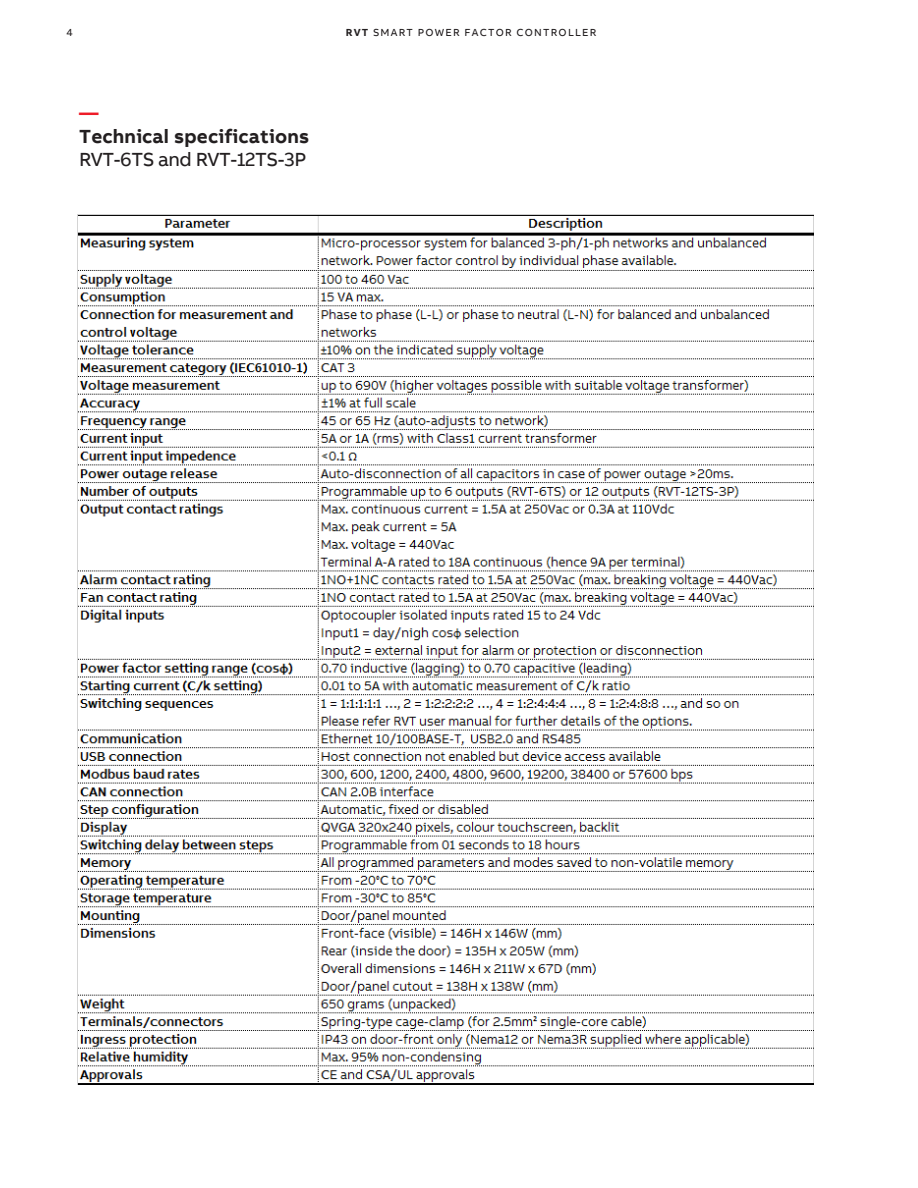
<style>
.page{position:relative;width:918px;height:1188px;background:#fff}
.page>*{position:absolute;margin:0;border:0;box-sizing:border-box;transform-origin:0 0}
.t1{font:700 19.5px "AB Bvoice";letter-spacing:.01em;color:#231f20}
.t2{font:19.5px "AB Bvoice";letter-spacing:-.025em;color:#231f20}
.t3{font:700 19.5px "AB Bvoice";color:#ee1c28}
.t4{font:10.5px "AB Bvoice";letter-spacing:.12em;color:#231f20}
.s1{font-weight:700}
</style>
<div class="page">
<img style="left:77px;top:214px;width:737px;height:871px">
<p class="t4" style="left:66px;top:26px;width:8px">4</p>
<h1 class="t3" style="left:79px;top:100px;width:21px">—</h1>
<h1 class="t1" style="left:79px;top:124px;width:232px">Technical specifications</h1>
<h1 class="t2" style="left:79px;top:148px;width:228px">RVT-6TS and RVT-12TS-3P</h1>
<p class="t4" style="left:346px;top:26px;width:252px"><span class="s1">RVT</span> SMART POWER FACTOR CONTROLLER</p>
</div>
